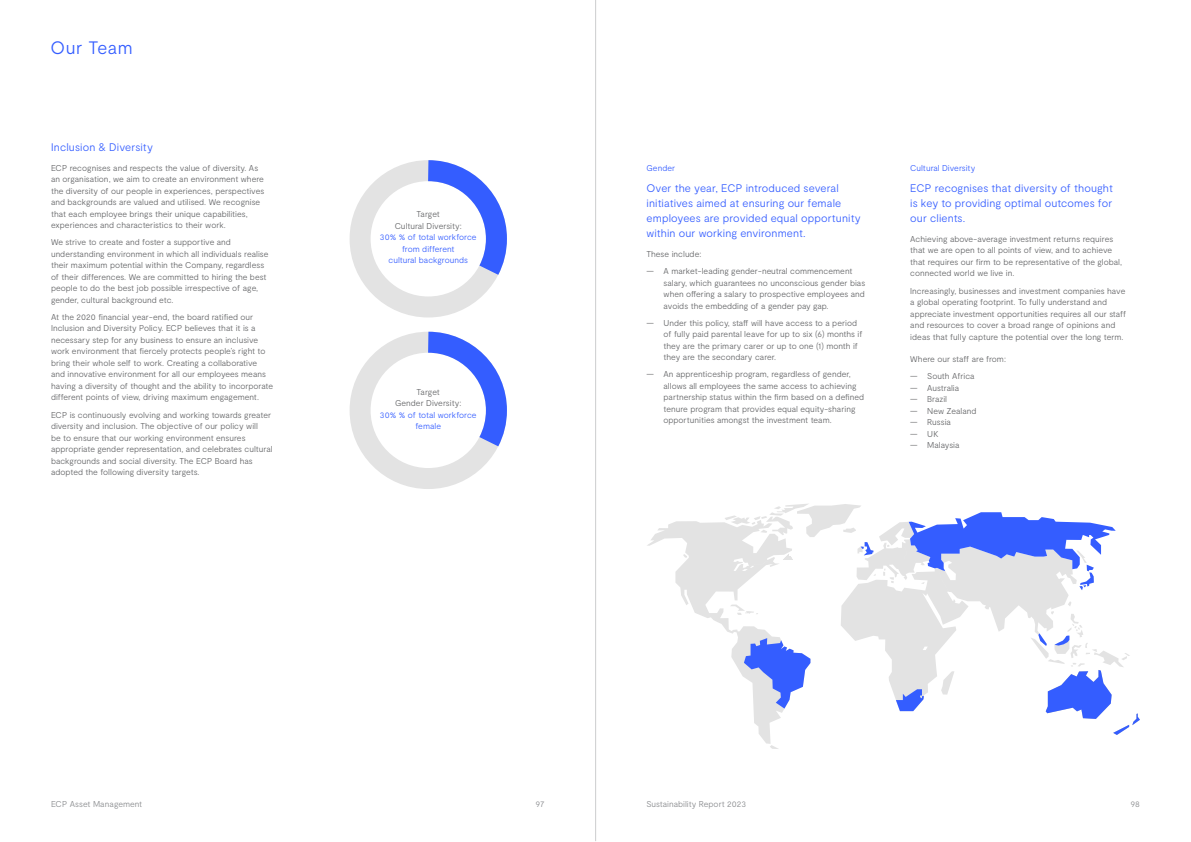
<style>
.page{position:relative;width:1191px;height:842px;background:#fff}
.page>*{position:absolute;margin:0;border:0;box-sizing:border-box;transform-origin:0 0}
.t1{font:300 18px "Moderat";letter-spacing:.025em;color:#345dff}
.t2{font:300 11px/15px "Moderat";letter-spacing:.015em;color:#345dff}
.t3{font:300 8.5px/11.5px "Moderat";color:#636466}
.t4{font:300 8.5px/11.5px "Moderat";color:#345dff;text-align:center}
.t5{font:300 8.5px "Moderat";letter-spacing:.005em;color:#87898c}
.s1{font-size:9px}
</style>
<div class="page">
<hr style="left:595px;top:0;width:1px;height:841px;background:#cccecf">
<svg style="left:647px;top:504px;width:483px;height:245px"></svg>
<svg style="left:744px;top:638px;width:66px;height:71px"></svg>
<svg style="left:1045px;top:670px;width:95px;height:65px"></svg>
<svg style="left:896px;top:689px;width:28px;height:22px"></svg>
<svg style="left:860px;top:542px;width:13px;height:13px"></svg>
<svg style="left:1054px;top:635px;width:15px;height:10px"></svg>
<svg style="left:1038px;top:633px;width:8px;height:13px"></svg>
<svg style="left:908px;top:512px;width:207px;height:78px"></svg>
<div style="left:349px;top:332px;width:158px;height:157px;border:21px solid #e3e3e3;border-radius:50%"></div>
<svg style="left:407px;top:331px;width:100px;height:139px"></svg>
<div style="left:349px;top:160px;width:158px;height:157px;border:21px solid #e3e3e3;border-radius:50%"></div>
<svg style="left:407px;top:160px;width:100px;height:138px"></svg>
<h1 class="t1" style="left:51px;top:37px;width:84px">Our Team</h1>
<p class="t2" style="left:51px;top:139px;width:103px">Inclusion &amp; Diversity</p>
<p class="t3" style="left:51px;top:162px;width:215px">ECP recognises and respects the value of diversity. As an organisation, we aim to create an environment where the diversity of our people in experiences, perspectives and backgrounds are valued and utilised. We recognise that each employee brings their unique capabilities, experiences and characteristics to their work.</p>
<p class="t3" style="left:51px;top:237px;width:219px">We strive to create and foster a supportive and understanding environment in which all individuals realise their maximum potential within the Company, regardless of their differences. We are committed to hiring the best people to do the best job possible irrespective of age, gender, cultural background etc.</p>
<p class="t3" style="left:51px;top:311px;width:223px">At the 2020 financial year-end, the board ratified our Inclusion and Diversity Policy. ECP believes that it is a necessary step for any business to ensure an inclusive work environment that fiercely protects people’s right to bring their whole self to work. Creating a collaborative and innovative environment for all our employees means having a diversity of thought and the ability to incorporate different points of view, driving maximum engagement.</p>
<p class="t3" style="left:51px;top:409px;width:223px">ECP is continuously evolving and working towards greater diversity and inclusion. The objective of our policy will<br>be to ensure that our working environment ensures appropriate gender representation, and celebrates cultural backgrounds and social diversity. The ECP Board has adopted the following diversity targets.</p>
<p class="t3" style="left:395px;top:209px;width:69px;text-align:center">Target<br>Cultural Diversity:</p>
<p class="t4" style="left:380px;top:232px;width:98px">30% % of total workforce from different<br>cultural backgrounds</p>
<p class="t3" style="left:395px;top:386px;width:68px;text-align:center">Target<br>Gender Diversity:</p>
<p class="t4" style="left:380px;top:409px;width:98px">30% % of total workforce female</p>
<p class="t4" style="left:646px;top:163px;width:30px">Gender</p>
<p class="t2" style="left:646px;top:181px;width:216px">Over the year, ECP introduced several initiatives aimed at ensuring our female employees are provided equal opportunity within our working environment.</p>
<p class="t3" style="left:646px;top:248px;width:56px">These include:</p>
<p class="t3" style="left:663px;top:265px;width:203px;text-indent:-17px"><span class="s1">—</span> A market-leading gender-neutral commencement salary, which guarantees no unconscious gender bias when offering a salary to prospective employees and avoids the embedding of a gender pay gap.</p>
<p class="t3" style="left:663px;top:317px;width:200px;text-indent:-17px"><span class="s1">—</span> Under this policy, staff will have access to a period of fully paid parental leave for up to six (6) months if they are the primary carer or up to one (1) month if they are the secondary carer.</p>
<p class="t3" style="left:663px;top:369px;width:202px;text-indent:-17px"><span class="s1">—</span> An apprenticeship program, regardless of gender, allows all employees the same access to achieving partnership status within the firm based on a defined tenure program that provides equal equity-sharing opportunities amongst the investment team.</p>
<p class="t4" style="left:910px;top:163px;width:67px">Cultural Diversity</p>
<p class="t2" style="left:910px;top:181px;width:204px;text-align:justify">ECP recognises that diversity of thought is key to providing optimal outcomes for our clients.</p>
<p class="t3" style="left:910px;top:233px;width:213px">Achieving above-average investment returns requires that we are open to all points of view, and to achieve that requires our firm to be representative of the global, connected world we live in.</p>
<p class="t3" style="left:910px;top:285px;width:217px">Increasingly, businesses and investment companies have a global operating footprint. To fully understand and appreciate investment opportunities requires all our staff and resources to cover a broad range of opinions and ideas that fully capture the potential over the long term.</p>
<p class="t3" style="left:910px;top:353px;width:97px">Where our staff are from:</p>
<p class="t3" style="left:910px;top:371px;width:66px"><span class="s1">—</span> South Africa</p>
<p class="t3" style="left:910px;top:382px;width:50px"><span class="s1">—</span> Australia</p>
<p class="t3" style="left:910px;top:394px;width:38px"><span class="s1">—</span> Brazil</p>
<p class="t3" style="left:910px;top:405px;width:68px"><span class="s1">—</span> New Zealand</p>
<p class="t3" style="left:910px;top:417px;width:42px"><span class="s1">—</span> Russia</p>
<p class="t3" style="left:910px;top:428px;width:30px"><span class="s1">—</span> UK</p>
<p class="t3" style="left:910px;top:440px;width:51px"><span class="s1">—</span> Malaysia</p>
<p class="t5" style="left:51px;top:799px;width:93px">ECP Asset Management</p>
<p class="t5" style="left:535px;top:799px;width:10px">97</p>
<p class="t5" style="left:646px;top:799px;width:101px">Sustainability Report 2023</p>
<p class="t5" style="left:1130px;top:799px;width:11px">98</p>
</div>
